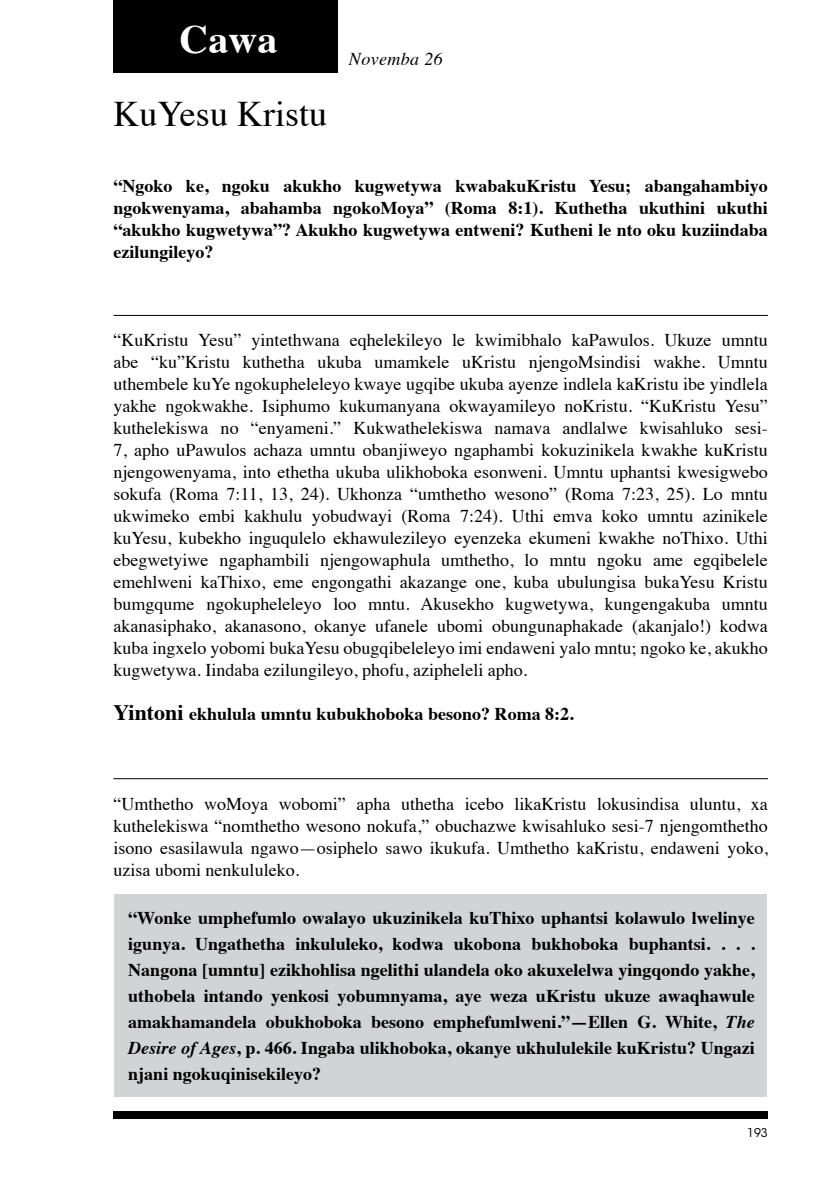
<style>
.page{position:relative;width:840px;height:1191px;background:#fff}
.page>*{position:absolute;margin:0;border:0;box-sizing:border-box;transform-origin:0 0}
.t1{font:700 40px "Times";color:#fff}
.t2{font:36px "Times";color:#000}
.t3{font:18px/22px "Times";color:#000;text-align:justify}
.t4{font:700 18px/26px "Times";color:#000;text-align:justify}
.t5{font:italic 18px "Times";letter-spacing:.02em;color:#000}
.t6{font:12px "ITC Avant Garde Std";color:#000}
.s1{font-size:22px}
.s2{font-style:italic}
</style>
<div class="page">
<div style="left:113px;top:1111px;width:654px;height:8px;background:#000"></div>
<div style="left:113px;top:0;width:225px;height:72px;background:#000"></div>
<hr style="left:113px;top:315px;width:654px;height:1px;background:#000">
<hr style="left:113px;top:778px;width:654px;height:1px;background:#000">
<div style="left:114px;top:894px;width:652px;height:202px;background:#d1d3d4"></div>
<h1 class="t1" style="left:179px;top:1px;width:99px">Cawa</h1>
<h2 class="t2" style="left:113px;top:80px;width:215px">KuYesu Kristu</h2>
<p class="t5" style="left:349px;top:43px;width:95px">Novemba 26</p>
<p class="t4" style="left:113px;top:173px;width:655px;line-height:22px">“Ngoko ke, ngoku akukho kugwetywa kwabakuKristu Yesu; abangahambiyo ngokwenyama, abahamba ngokoMoya” (Roma 8:1). Kuthetha ukuthini ukuthi “akukho kugwetywa”? Akukho kugwetywa entweni? Kutheni le nto oku kuziindaba ezilungileyo?</p>
<p class="t3" style="left:113px;top:327px;width:655px">“KuKristu Yesu” yintethwana eqhelekileyo le kwimibhalo kaPawulos. Ukuze umntu abe “ku”Kristu kuthetha ukuba umamkele uKristu njengoMsindisi wakhe. Umntu uthembele kuYe ngokupheleleyo kwaye ugqibe ukuba ayenze indlela kaKristu ibe yindlela yakhe ngokwakhe. Isiphumo kukumanyana okwayamileyo noKristu. “KuKristu Yesu” kuthelekiswa no “enyameni.” Kukwathelekiswa namava andlalwe kwisahluko sesi-7, apho uPawulos achaza umntu obanjiweyo ngaphambi kokuzinikela kwakhe kuKristu njengowenyama, into ethetha ukuba ulikhoboka esonweni. Umntu uphantsi kwesigwebo sokufa (Roma 7:11, 13, 24). Ukhonza “umthetho wesono” (Roma 7:23, 25). Lo mntu ukwimeko embi kakhulu yobudwayi (Roma 7:24). Uthi emva koko umntu azinikele kuYesu, kubekho inguqulelo ekhawulezileyo eyenzeka ekumeni kwakhe noThixo. Uthi ebegwetyiwe ngaphambili njengowaphula umthetho, lo mntu ngoku ame egqibelele emehlweni kaThixo, eme engongathi akazange one, kuba ubulungisa bukaYesu Kristu bumgqume ngokupheleleyo loo mntu. Akusekho kugwetywa, kungengakuba umntu akanasiphako, akanasono, okanye ufanele ubomi obungunaphakade (akanjalo!) kodwa kuba ingxelo yobomi bukaYesu obugqibeleleyo imi endaweni yalo mntu; ngoko ke, akukho kugwetywa. Iindaba ezilungileyo, phofu, azipheleli apho.</p>
<p class="t4" style="left:113px;top:699px;width:461px"><span class="s1">Yintoni</span> ekhulula umntu kubukhoboka besono? Roma 8:2.</p>
<p class="t3" style="left:113px;top:791px;width:655px">“Umthetho woMoya wobomi” apha uthetha icebo likaKristu lokusindisa uluntu, xa kuthelekiswa “nomthetho wesono nokufa,” obuchazwe kwisahluko sesi-7 njengomthetho isono esasilawula ngawo—osiphelo sawo ikukufa. Umthetho kaKristu, endaweni yoko, uzisa ubomi nenkululeko.</p>
<p class="t4" style="left:128px;top:903px;width:627px">“Wonke umphefumlo owalayo ukuzinikela kuThixo uphantsi kolawulo lwelinye igunya. Ungathetha inkululeko, kodwa ukobona bukhoboka buphantsi. . . .<br>Nangona [umntu] ezikhohlisa ngelithi ulandela oko akuxelelwa yingqondo yakhe, uthobela intando yenkosi yobumnyama, aye weza uKristu ukuze awaqhawule amakhamandela obukhoboka besono emphefumlweni.”—Ellen G. White, <span class="s2">The Desire of Ages</span>, p. 466. Ingaba ulikhoboka, okanye ukhululekile kuKristu? Ungazi njani ngokuqinisekileyo?</p>
<p class="t6" style="left:746px;top:1125px;width:22px">193</p>
</div>
